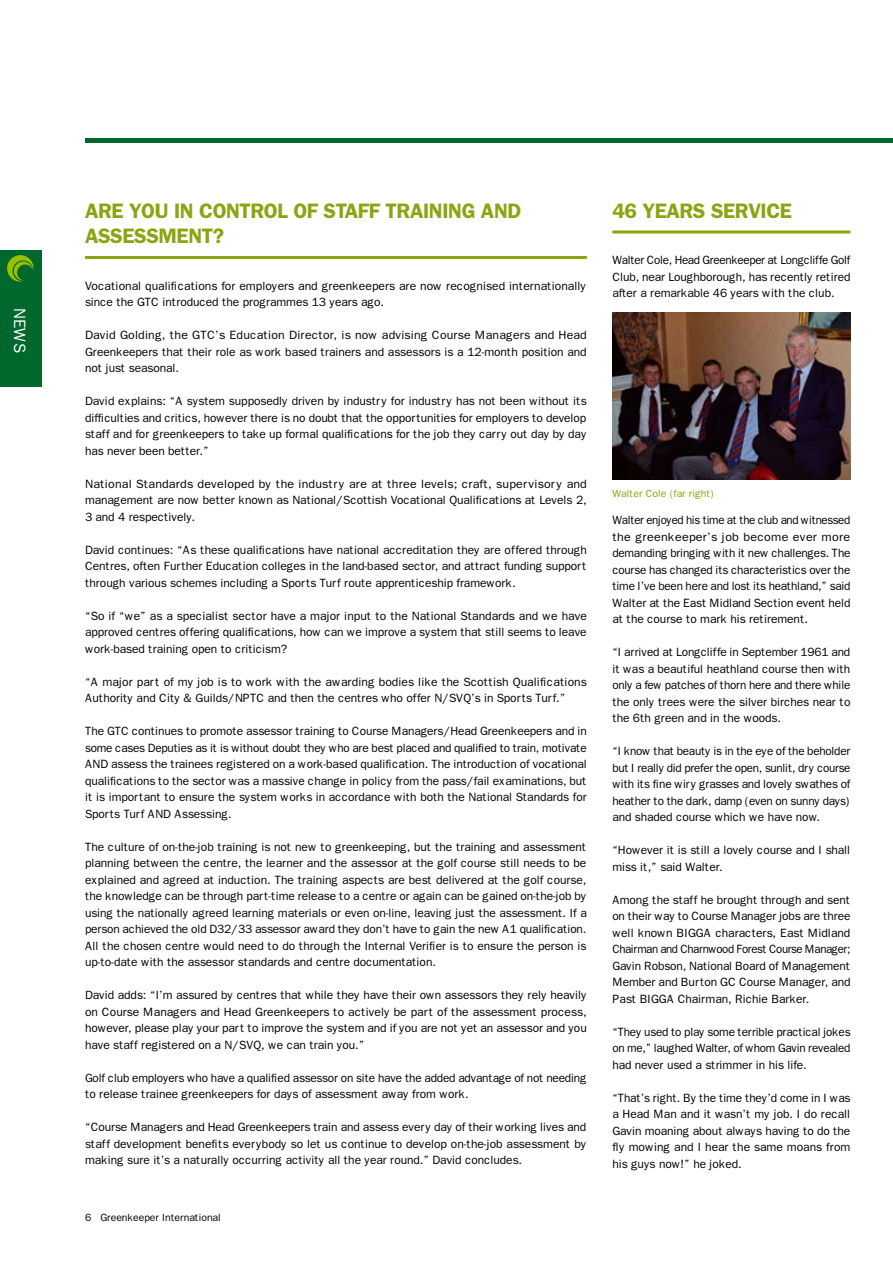
<style>
.page{position:relative;width:893px;height:1263px;background:#fff}
.page>*{position:absolute;margin:0;border:0;box-sizing:border-box;transform-origin:0 0}
.t1{font:600 21px "Franklin Gothic";letter-spacing:-.02em;color:#8aa510}
.t2{font:16.5px "Franklin Gothic";color:#fff}
.t3{font:12px/16.5px "Franklin Gothic";letter-spacing:-.01em;color:#000;text-align:justify}
.t4{font:12px/16.5px "Franklin Gothic";letter-spacing:-.01em;color:#000;text-align:justify;scale:.96 1}
.t5{font:10.5px "Franklin Gothic";letter-spacing:-.01em;color:#000}
.t6{font:10.5px "Franklin Gothic";letter-spacing:-.005em;color:#8aa510}
</style>
<div class="page">
<hr style="left:85px;top:139px;width:808px;height:4px;background:#00672d">
<div style="left:0;top:251px;width:41px;height:136px;background:#00672d"></div>
<svg style="left:7px;top:255px;width:27px;height:27px"></svg>
<hr style="left:85px;top:256px;width:502px;height:3px;background:#8aa510">
<img style="left:612px;top:313px;width:238px;height:167px">
<hr style="left:612px;top:230px;width:238px;height:3px;background:#8aa510">
<h2 class="t2" style="left:29px;top:308px;width:46px;rotate:90deg">NEWS</h2>
<h1 class="t1" style="left:85px;top:198px;width:349px">ARE YOU IN CONTROL OF STAFF TRAININ</h1>
<h1 class="t1" style="left:462px;top:198px;width:46px">G AND</h1>
<h1 class="t1" style="left:85px;top:224px;width:27px">ASSESS</h1>
<h1 class="t1" style="left:159px;top:224px;width:67px">MENT?</h1>
<p class="t3" style="left:85px;top:277px;width:503px">Vocational qualifications for employers and greenkeepers are now recognised internationally since the GTC introduced the programmes 13 years ago.</p>
<p class="t3" style="left:85px;top:327px;width:503px">David Golding, the GTC’s Education Director, is now advising Course Managers and Head Greenkeepers that their role as work based trainers and assessors is a 12-month position and not just seasonal.</p>
<p class="t3" style="left:85px;top:393px;width:503px">David explains: “A system supposedly driven by industry for industry has not been without its difficulties and critics, however there is no doubt that the opportunities for employers to develop staff and for greenkeepers to take up formal qualifications for the job they carry out day by day has never been better.”</p>
<p class="t3" style="left:85px;top:475px;width:503px">National Standards developed by the industry are at three levels; craft, supervisory and management are now better known as National/Scottish Vocational Qualifications at Levels 2, 3 and 4 respectively.</p>
<p class="t3" style="left:85px;top:541px;width:503px">David continues: “As these qualifications have national accreditation they are offered through Centres, often Further Education colleges in the land-based sector, and attract funding support through various schemes including a Sports Turf route apprenticeship framework.</p>
<p class="t3" style="left:85px;top:607px;width:503px">“So if “we” as a specialist sector have a major input to the National Standards and we have approved centres offering qualifications, how can we improve a system that still seems to leave work-based training open to criticism?</p>
<p class="t3" style="left:85px;top:673px;width:503px">“A major part of my job is to work with the awarding bodies like the Scottish Qualifications<br>Authority and City &amp; Guilds/NPTC and then the centres who offer N/SVQ’s in Sports Turf.”</p>
<p class="t3" style="left:85px;top:723px;width:503px">The GTC continues to promote assessor training to Course Managers/Head Greenkeepers and in some cases Deputies as it is without doubt they who are best placed and qualified to train, motivate AND assess the trainees registered on a work-based qualification. The introduction of vocational qualifications to the sector was a massive change in policy from the pass/fail examinations, but it is important to ensure the system works in accordance with both the National Standards for Sports Turf AND Assessing.</p>
<p class="t3" style="left:85px;top:838px;width:503px">The culture of on-the-job training is not new to greenkeeping, but the training and assessment planning between the centre, the learner and the assessor at the golf course still needs to be explained and agreed at induction. The training aspects are best delivered at the golf course, the knowledge can be through part-time release to a centre or again can be gained on-the-job by using the nationally agreed learning materials or even on-line, leaving just the assessment. If a person achieved the old D32/33 assessor award they don’t have to gain the new A1 qualification.<br>All the chosen centre would need to do through the Internal Verifier is to ensure the person is up-to-date with the assessor standards and centre documentation.</p>
<p class="t3" style="left:85px;top:987px;width:503px">David adds: “I’m assured by centres that while they have their own assessors they rely heavily on Course Managers and Head Greenkeepers to actively be part of the assessment process, however, please play your part to improve the system and if you are not yet an assessor and you have staff registered on a N/SVQ, we can train you.”</p>
<p class="t3" style="left:85px;top:1069px;width:503px">Golf club employers who have a qualified assessor on site have the added advantage of not needing to release trainee greenkeepers for days of assessment away from work.</p>
<p class="t3" style="left:85px;top:1119px;width:503px">“Course Managers and Head Greenkeepers train and assess every day of their working lives and staff development benefits everybody so let us continue to develop on-the-job assessment by making sure it’s a naturally occurring activity all the year round.” David concludes.</p>
<p class="t5" style="left:85px;top:1212px;width:137px">6 Greenkeeper International</p>
<h1 class="t1" style="left:612px;top:198px;width:111px">46 YEARS SERVI</h1>
<h1 class="t1" style="left:766px;top:198px;width:20px">CE</h1>
<p class="t3" style="left:612px;top:252px;width:240px">Walter Cole, Head Greenkeeper at Longcliffe Golf Club, near Loughborough, has recently retired after a remarkable 46 years with the club.</p>
<p class="t6" style="left:612px;top:487px;width:104px">Walter Cole (far right)</p>
<p class="t4" style="left:612px;top:512px;width:250px">Walter enjoyed his time at the club and witnessed the greenkeeper’s job become ever more demanding bringing with it new challenges. The course has changed its characteristics over the time I’ve been here and lost its heathland,” said Walter at the East Midland Section event held at the course to mark his retirement.</p>
<p class="t3" style="left:612px;top:644px;width:240px">“I arrived at Longcliffe in September 1961 and it was a beautiful heathland course then with only a few patches of thorn here and there while the only trees were the silver birches near to the 6th green and in the woods.</p>
<p class="t3" style="left:612px;top:743px;width:240px">“I know that beauty is in the eye of the beholder but I really did prefer the open, sunlit, dry course with its fine wiry grasses and lovely swathes of heather to the dark, damp (even on sunny days) and shaded course which we have now.</p>
<p class="t3" style="left:612px;top:842px;width:240px">“However it is still a lovely course and I shall miss it,” said Walter.</p>
<p class="t3" style="left:612px;top:892px;width:240px">Among the staff he brought through and sent on their way to Course Manager jobs are three well known BIGGA characters, East Midland Chairman and Charnwood Forest Course Manager; Gavin Robson, National Board of Management Member and Burton GC Course Manager, and Past BIGGA Chairman, Richie Barker.</p>
<p class="t3" style="left:612px;top:1024px;width:240px">“They used to play some terrible practical jokes on me,” laughed Walter, of whom Gavin revealed had never used a strimmer in his life.</p>
<p class="t3" style="left:612px;top:1090px;width:240px">“That’s right. By the time they’d come in I was a Head Man and it wasn’t my job. I do recall Gavin moaning about always having to do the fly mowing and I hear the same moans from his guys now!” he joked.</p>
</div>
